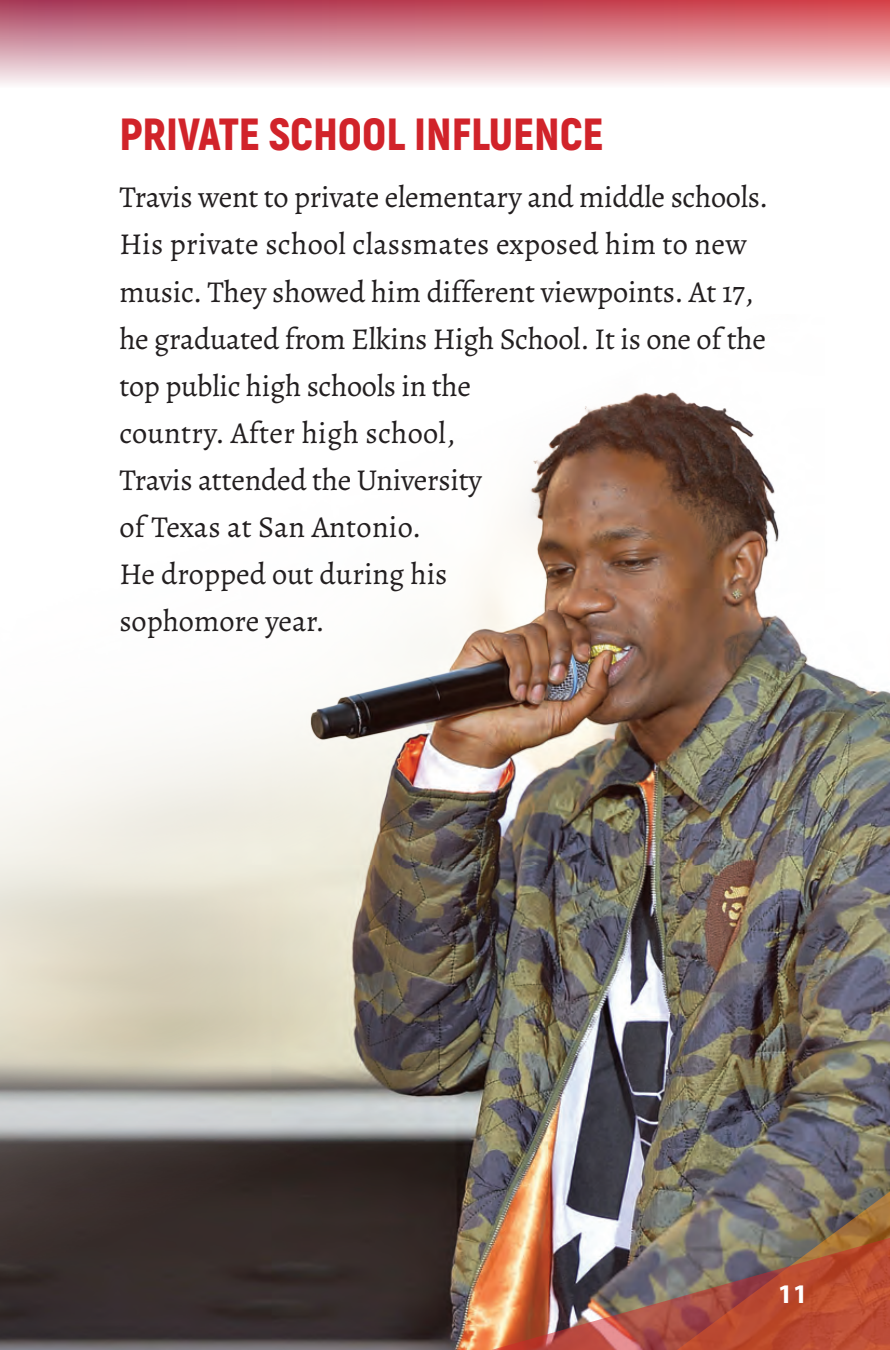
<style>
.page{position:relative;width:890px;height:1350px;background:#fff}
.page>*{position:absolute;margin:0;border:0;box-sizing:border-box;transform-origin:0 0}
.subhead_2{font:900 45px "Akrobat";color:#d1232a}
.body_main_black{font:30.38px/47px "Alegreya";letter-spacing:-.01em;color:#231f20}
.t1{font:700 27px "Myriad Pro";color:#fff}
</style>
<div class="page">
<svg style="left:0;top:0;width:890px;height:85px;background:#da97a1"></svg>
<img style="left:0;top:392px;width:890px;height:958px">
<img style="left:443px;top:1232px;width:216px;height:118px">
<svg style="left:887px;top:0;width:3px;height:8px"></svg>
<svg style="left:659px;top:1177px;width:231px;height:173px;background:#986250"></svg>
<p class="subhead_2" style="left:119px;top:105px;width:486px">PRIVATE SCHOOL INFLUENCE</p>
<p class="body_main_black" style="left:119px;top:174px;width:650px">Travis went to private elementary and middle schools.<br>His private school classmates exposed him to new music. They showed him different viewpoints. At 17, he graduated from Elkins High School. It is one of the top public high schools in the<br>country. After high school,<br>Travis attended the University<br>of Texas at San Antonio.<br>He dropped out during his<br>sophomore year.</p>
<p class="t1" style="left:778px;top:1276px;width:31px">11</p>
</div>
